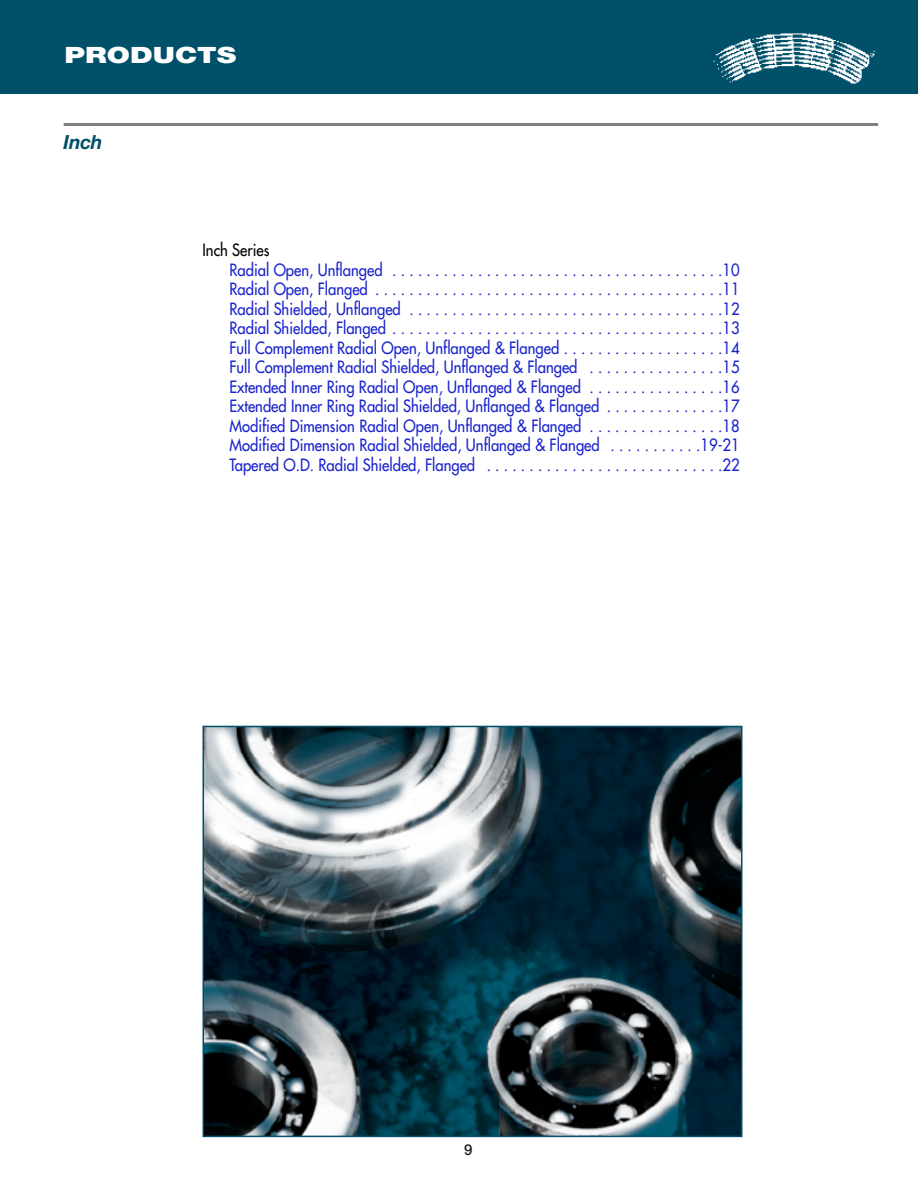
<style>
.page{position:relative;width:918px;height:1188px;background:#fff}
.page>*{position:absolute;margin:0;border:0;box-sizing:border-box;transform-origin:0 0}
.t1{font:900 22.5px "Helvetica Neue";color:#fff;scale:1.3 1}
.t2{font:italic 700 19.5px "Helvetica Neue";color:#00506a}
.t3{font:16.5px/19.5px "Futura";color:#1822cd;text-align:justify;scale:.9 1}
.t4{font:16.5px "Futura";color:#000;scale:.9 1}
.t5{font:500 15px "Helvetica Neue";color:#231f20}
</style>
<div class="page">
<div style="left:0;top:0;width:918px;height:94px;background:#00506a"></div>
<hr style="left:64px;top:123px;width:814px;height:3px;background:#808080">
<img style="left:205px;top:729px;width:534px;height:405px">
<div style="left:202px;top:726px;width:540px;height:411px;border:2px solid #00506a"></div>
<h1 class="t1" style="left:65px;top:46px;width:134px">PRODUCTS</h1>
<p class="t2" style="left:64px;top:135px;width:40px">Inch</p>
<p class="t4" style="left:202px;top:242px;width:76px">Inch Series</p>
<p class="t3" style="left:230px;top:261px;width:568px">Radial Open, Unflanged . . . . . . . . . . . . . . . . . . . . . . . . . . . . . . . . . . . . . . .10<br>Radial Open, Flanged . . . . . . . . . . . . . . . . . . . . . . . . . . . . . . . . . . . . . . . . .11<br>Radial Shielded, Unflanged . . . . . . . . . . . . . . . . . . . . . . . . . . . . . . . . . . . . .12<br>Radial Shielded, Flanged . . . . . . . . . . . . . . . . . . . . . . . . . . . . . . . . . . . . . . .13<br>Full Complement Radial Open, Unflanged &amp; Flanged . . . . . . . . . . . . . . . . . . .14<br>Full Complement Radial Shielded, Unflanged &amp; Flanged . . . . . . . . . . . . . . . .15<br>Extended Inner Ring Radial Open, Unflanged &amp; Flanged . . . . . . . . . . . . . . . .16<br>Extended Inner Ring Radial Shielded, Unflanged &amp; Flanged . . . . . . . . . . . . . .17<br>Modified Dimension Radial Open, Unflanged &amp; Flanged . . . . . . . . . . . . . . . .18<br>Modified Dimension Radial Shielded, Unflanged &amp; Flanged . . . . . . . . . . .19-21<br>Tapered O.D. Radial Shielded, Flanged . . . . . . . . . . . . . . . . . . . . . . . . . . . .22</p>
<p class="t5" style="left:464px;top:1144px;width:10px">9</p>
</div>
